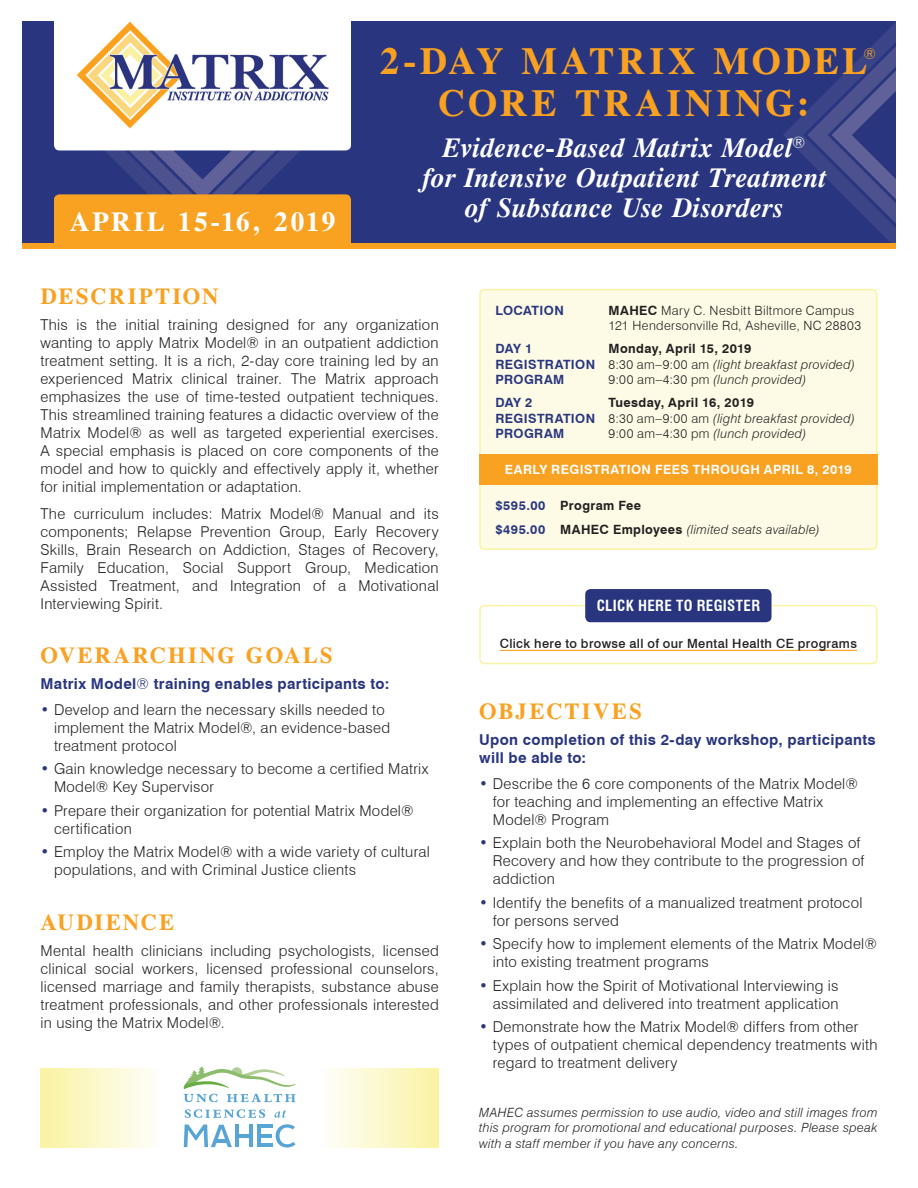
<style>
.page{position:relative;width:918px;height:1188px;background:#fff}
.page>*{position:absolute;margin:0;border:0;box-sizing:border-box;transform-origin:0 0}
.Heading{font:700 37.5px/42px "CG Times";letter-spacing:.105em;color:#f9a121;text-align:center}
.Heading-2{font:italic 700 27px/30px "CG Times";letter-spacing:.015em;color:#fff;text-align:center}
.Heading-3{font:700 27px "CG Times";letter-spacing:.09em;color:#fff}
.Heading-4{font:700 22.5px "CG Times";letter-spacing:.1em;color:#f9a121}
.Paragraph__justified{font:300 15px/18px "Swiss 721 BT";letter-spacing:.02em;color:#231f20}
.Paragraph{font:700 15px/18px "Swiss 721 BT";letter-spacing:.02em;color:#29367f}
.Paragraph-2{font:700 condensed 15px "Swiss 721 BT";letter-spacing:.025em;color:#fff}
.Heading-5{font:300 15px "Swiss 721 BT";color:#f9a121}
.Small_Content{font:italic 300 12.75px/15.3px "Swiss 721 BT";letter-spacing:.025em;color:#231f20}
.Small_Content__justi{font:italic 300 12.75px/15.3px "Swiss 721 BT";letter-spacing:.025em;color:#231f20;text-align:justify}
.Small_Content-2{font:300 12.75px/15.3px "Swiss 721 BT";letter-spacing:.025em;color:#231f20}
.Small_Heading{font:700 12.75px/15.3px "Swiss 721 BT";letter-spacing:.03em;color:#29367f}
.Small_Content-3{font:500 12.75px "Swiss 721 BT";letter-spacing:.03em;color:#231f20}
.Small_Heading-2{font:700 12.75px "Swiss 721 BT";letter-spacing:.03em;color:#fff}
.Small_Content-4{font:700 12.75px "Swiss 721 BT";letter-spacing:.03em;color:#231f20}
.s1{font-weight:300}
.s2{font-weight:700;color:#29367f}
.s3{font-weight:700}
.s4{font-weight:700;font-style:normal}
.s5{font-style:normal}
</style>
<div class="page">
<div style="left:22px;top:22px;width:874px;height:224px;background:#29367f"></div>
<svg style="left:784px;top:23px;width:112px;height:220px"></svg>
<div style="left:22px;top:243px;width:874px;height:5px;background:#f9a121"></div>
<svg style="left:54px;top:147px;width:297px;height:96px"></svg>
<div style="left:480px;top:290px;width:397px;height:259px;background:#fdfbe6;border-radius:5px"></div>
<div style="left:479px;top:289px;width:398px;height:261px;border:2px solid #faf3a2;border-radius:5px"></div>
<div style="left:479px;top:454px;width:399px;height:30px;background:#f9a121"></div>
<div style="left:54px;top:0;width:297px;height:150px;background:#fff;border-radius:5px"></div>
<img style="left:76px;top:22px;width:253px;height:107px">
<div style="left:479px;top:605px;width:399px;height:59px;border:2px solid #faf3a2;border-radius:5px"></div>
<div style="left:585px;top:589px;width:187px;height:33px;background:#29367f;border-radius:5px"></div>
<hr style="left:500px;top:650px;width:357px;height:1px;background:#f9a121">
<div style="left:40px;top:1068px;width:122px;height:80px;background:linear-gradient(to right,#faf2a1,#fefefc)"></div>
<div style="left:317px;top:1068px;width:122px;height:80px;background:linear-gradient(to right,#feffff,#faf3a4)"></div>
<hr style="left:235px;top:1125px;width:3px;height:22px;background:#58a5d5">
<hr style="left:237px;top:1134px;width:14px;height:4px;background:#58a5d5">
<hr style="left:250px;top:1125px;width:3px;height:22px;background:#58a5d5">
<hr style="left:257px;top:1125px;width:16px;height:3px;background:#58a5d5">
<hr style="left:257px;top:1125px;width:4px;height:22px;background:#58a5d5">
<hr style="left:257px;top:1144px;width:16px;height:3px;background:#58a5d5">
<hr style="left:257px;top:1134px;width:15px;height:3px;background:#58a5d5">
<svg style="left:184px;top:1125px;width:48px;height:22px"></svg>
<svg style="left:276px;top:1124px;width:19px;height:23px"></svg>
<svg style="left:185px;top:1109px;width:80px;height:9px"></svg>
<svg style="left:275px;top:1110px;width:11px;height:8px"></svg>
<svg style="left:184px;top:1066px;width:111px;height:36px"></svg>
<p class="Heading-3" style="left:70px;top:205px;width:267px">APRIL 15-16, 2019</p>
<p class="Heading" style="left:380px;top:40px;width:488px">2-DAY MATRIX MODEL<br>CORE TRAINING:</p>
<p class="Heading-2" style="left:421px;top:132px;width:406px">Evidence-Based Matrix Model<sup>®<br></sup>for Intensive Outpatient Treatment of Substance Use Disorders</p>
<p class="Heading-5" style="left:864px;top:44px;width:14px">®</p>
<p class="Heading-4" style="left:40px;top:283px;width:179px">DESCRIPTION</p>
<p class="Paragraph__justified" style="left:40px;top:316px;width:400px;text-align:justify">This is the initial training designed for any organization wanting to apply Matrix Model® in an outpatient addiction treatment setting. It is a rich, 2-day core training led by an experienced Matrix clinical trainer. The Matrix approach emphasizes the use of time-tested outpatient techniques.<br>This streamlined training features a didactic overview of the Matrix Model® as well as targeted experiential exercises.<br>A special emphasis is placed on core components of the model and how to quickly and effectively apply it, whether for initial implementation or adaptation.</p>
<p class="Paragraph__justified" style="left:40px;top:504px;width:400px;text-align:justify">The curriculum includes: Matrix Model® Manual and its components; Relapse Prevention Group, Early Recovery Skills, Brain Research on Addiction, Stages of Recovery, Family Education, Social Support Group, Medication Assisted Treatment, and Integration of a Motivational Interviewing Spirit.</p>
<p class="Heading-4" style="left:40px;top:642px;width:293px">OVERARCHING GOALS</p>
<p class="Paragraph" style="left:40px;top:674px;width:350px">Matrix Model<span class="s1">®</span> training enables participants to:</p>
<p class="Paragraph__justified" style="left:54px;top:701px;width:338px;text-indent:-14px"><span class="s2">•</span> Develop and learn the necessary skills needed to implement the Matrix Model®, an evidence-based treatment protocol</p>
<p class="Paragraph__justified" style="left:54px;top:760px;width:376px;text-indent:-14px"><span class="s2">•</span> Gain knowledge necessary to become a certified Matrix<br>Model® Key Supervisor</p>
<p class="Paragraph__justified" style="left:54px;top:801px;width:361px;text-indent:-14px"><span class="s2">•</span> Prepare their organization for potential Matrix Model® certification</p>
<p class="Paragraph__justified" style="left:54px;top:843px;width:377px;text-indent:-14px"><span class="s2">•</span> Employ the Matrix Model® with a wide variety of cultural populations, and with Criminal Justice clients</p>
<p class="Heading-4" style="left:40px;top:908px;width:135px">AUDIENCE</p>
<p class="Paragraph__justified" style="left:40px;top:941px;width:400px;text-align:justify">Mental health clinicians including psychologists, licensed clinical social workers, licensed professional counselors, licensed marriage and family therapists, substance abuse treatment professionals, and other professionals interested in using the Matrix Model®.</p>
<p class="Small_Heading" style="left:495px;top:303px;width:70px">LOCATION</p>
<p class="Small_Heading" style="left:495px;top:341px;width:101px">DAY 1<br>REGISTRATION<br>PROGRAM</p>
<p class="Small_Heading" style="left:495px;top:395px;width:101px">DAY 2<br>REGISTRATION<br>PROGRAM</p>
<p class="Small_Content-2" style="left:609px;top:303px;width:254px"><span class="s3">MAHEC</span> Mary C. Nesbitt Biltmore Campus<br>121 Hendersonville Rd, Asheville, NC 28803</p>
<p class="Small_Content" style="left:609px;top:341px;width:248px"><span class="s4">Monday, April 15, 2019<br></span><span class="s5">8:30 am–9:00 am</span> (light breakfast provided)<br><span class="s5">9:00 am–4:30 pm</span> (lunch provided)</p>
<p class="Small_Content" style="left:609px;top:395px;width:248px"><span class="s4">Tuesday, April 16, 2019<br></span><span class="s5">8:30 am–9:00 am</span> (light breakfast provided)<br><span class="s5">9:00 am–4:30 pm</span> (lunch provided)</p>
<p class="Small_Heading-2" style="left:505px;top:462px;width:348px">EARLY REGISTRATION FEES THROUGH APRIL 8, 2019</p>
<p class="Small_Heading" style="left:495px;top:498px;width:51px">$595.00</p>
<p class="Small_Heading" style="left:495px;top:521px;width:51px">$495.00</p>
<p class="Small_Content-4" style="left:560px;top:498px;width:82px">Program Fee</p>
<p class="Small_Content" style="left:560px;top:521px;width:261px"><span class="s4">MAHEC Employees</span> (limited seats available)</p>
<p class="Paragraph-2" style="left:597px;top:597px;width:165px">CLICK HERE TO REGISTER</p>
<p class="Small_Content-3" style="left:500px;top:636px;width:359px">Click here to browse all of our Mental Health CE programs</p>
<p class="Heading-4" style="left:479px;top:698px;width:164px">OBJECTIVES</p>
<p class="Paragraph" style="left:479px;top:731px;width:398px">Upon completion of this 2-day workshop, participants will be able to:</p>
<p class="Paragraph__justified" style="left:493px;top:775px;width:367px;text-indent:-14px"><span class="s2">•</span> Describe the 6 core components of the Matrix Model® for teaching and implementing an effective Matrix<br>Model® Program</p>
<p class="Paragraph__justified" style="left:493px;top:834px;width:373px;text-indent:-14px"><span class="s2">•</span> Explain both the Neurobehavioral Model and Stages of<br>Recovery and how they contribute to the progression of addiction</p>
<p class="Paragraph__justified" style="left:493px;top:893px;width:371px;text-indent:-14px"><span class="s2">•</span> Identify the benefits of a manualized treatment protocol for persons served</p>
<p class="Paragraph__justified" style="left:493px;top:935px;width:386px;text-indent:-14px"><span class="s2">•</span> Specify how to implement elements of the Matrix Model® into existing treatment programs</p>
<p class="Paragraph__justified" style="left:479px;top:976px;width:361px;text-align:right"><span class="s2">•</span> Explain how the Spirit of Motivational Interviewing is assimilated and delivered into treatment application</p>
<p class="Paragraph__justified" style="left:493px;top:1018px;width:386px;text-indent:-14px"><span class="s2">•</span> Demonstrate how the Matrix Model® differs from other types of outpatient chemical dependency treatments with regard to treatment delivery</p>
<p class="Small_Content__justi" style="left:479px;top:1105px;width:400px">MAHEC assumes permission to use audio, video and still images from this program for promotional and educational purposes. Please speak with a staff member if you have any concerns.</p>
</div>
